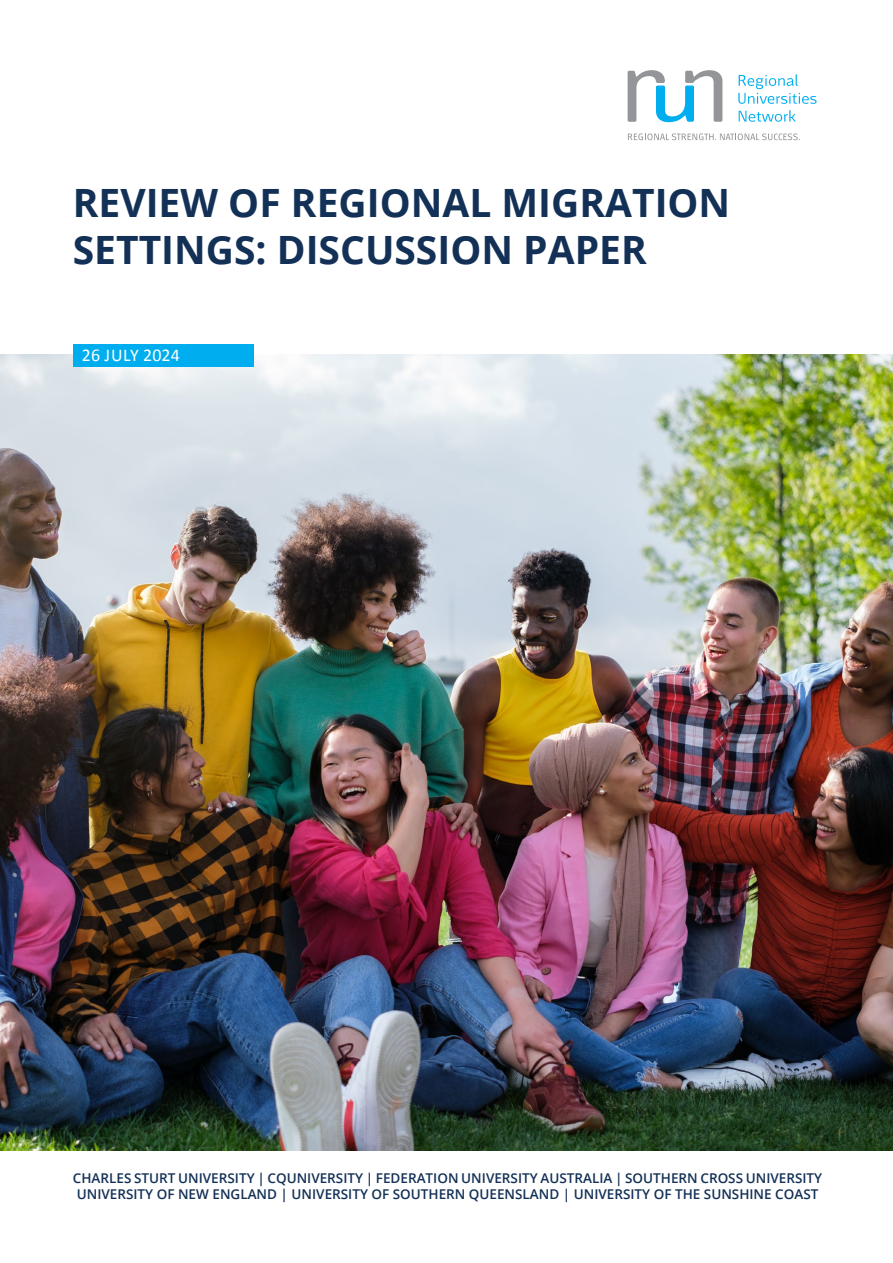
<style>
.page{position:relative;width:893px;height:1263px;background:#fff}
.page>*{position:absolute;margin:0;border:0;box-sizing:border-box;transform-origin:0 0}
.RUN_Heading_1{font:700 39px/46.8px "Open Sans";color:#133056}
.t1{font:18px "Calibri";color:#fff}
.t2{font:600 13.5px/16.2px "Open Sans";color:#133056}
</style>
<div class="page">
<img style="left:0;top:355px;width:893px;height:795px">
<svg style="left:628px;top:70px;width:94px;height:52px"></svg>
<svg style="left:739px;top:110px;width:57px;height:12px"></svg>
<svg style="left:738px;top:74px;width:79px;height:30px"></svg>
<svg style="left:628px;top:134px;width:172px;height:6px"></svg>
<div style="left:74px;top:344px;width:180px;height:22px;background:#00aeef"></div>
<p class="RUN_Heading_1" style="left:73px;top:178px;width:659px">REVIEW OF REGIONAL MIGRATION<br>SETTINGS: DISCUSSION PAPER</p>
<p class="t1" style="left:82px;top:343px;width:99px">26 JULY 2024</p>
<p class="t2" style="left:73px;top:1170px;width:751px">CHARLES STURT UNIVERSITY | CQUNIVERSITY | FEDERATION UNIVERSITY AUSTRALIA | SOUTHERN CROSS UNIVERSITY<br>UNIVERSITY OF NEW ENGLAND | UNIVERSITY OF SOUTHERN QUEENSLAND | UNIVERSITY OF THE SUNSHINE COAST</p>
</div>
